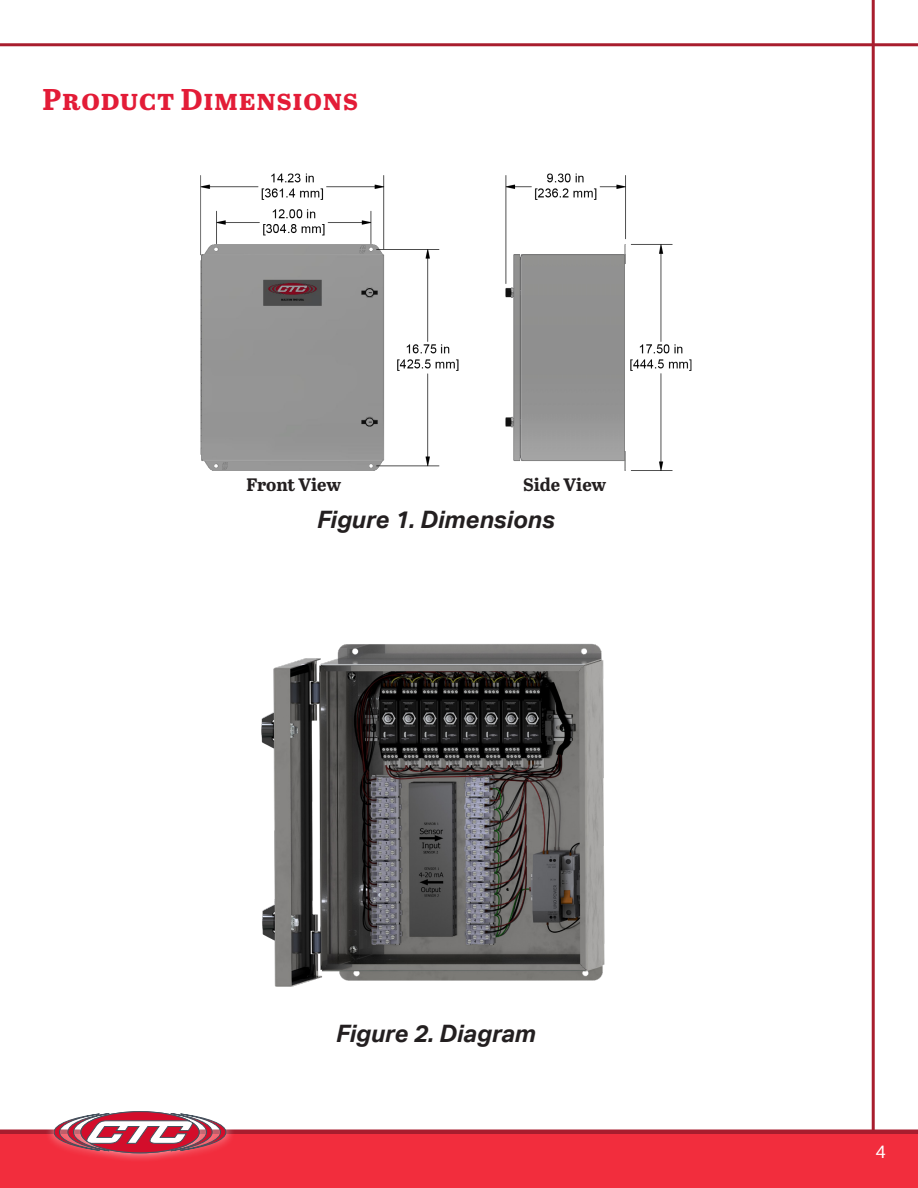
<style>
.page{position:relative;width:918px;height:1188px;background:#fff}
.page>*{position:absolute;margin:0;border:0;box-sizing:border-box;transform-origin:0 0}
.Heading{font:700 30px "Abril Text";letter-spacing:.02em;color:#e31c37}
.t1{font:italic 700 24px "Aktiv Grotesk";color:#231f20}
.t2{font:700 18px "Abril Text";color:#231f20}
.t3{font:18px "Aktiv Grotesk";color:#fff}
</style>
<div class="page">
<hr style="left:872px;top:0;width:3px;height:1188px;background:#a81d2e">
<div style="left:0;top:1134px;width:918px;height:54px;background:#f22d3d"></div>
<hr style="left:0;top:1130px;width:918px;height:4px;background:#a81d2e">
<hr style="left:0;top:43px;width:918px;height:3px;background:#a81d2e">
<div style="left:45px;top:1102px;width:190px;height:61px;background:#fff;opacity:.75"></div>
<svg style="left:54px;top:1112px;width:172px;height:41px"></svg>
<img style="left:200px;top:173px;width:492px;height:298px">
<img style="left:261px;top:643px;width:344px;height:344px">
<p class="Heading" style="left:43px;top:77px;width:317px">Product Dimensions</p>
<p class="t2" style="left:246px;top:472px;width:96px">Front View</p>
<p class="t2" style="left:523px;top:472px;width:85px">Side View</p>
<p class="t1" style="left:317px;top:505px;width:239px">Figure 1. Dimensions</p>
<p class="t1" style="left:336px;top:1020px;width:201px">Figure 2. Diagram</p>
<p class="t3" style="left:875px;top:1142px;width:12px">4</p>
</div>
